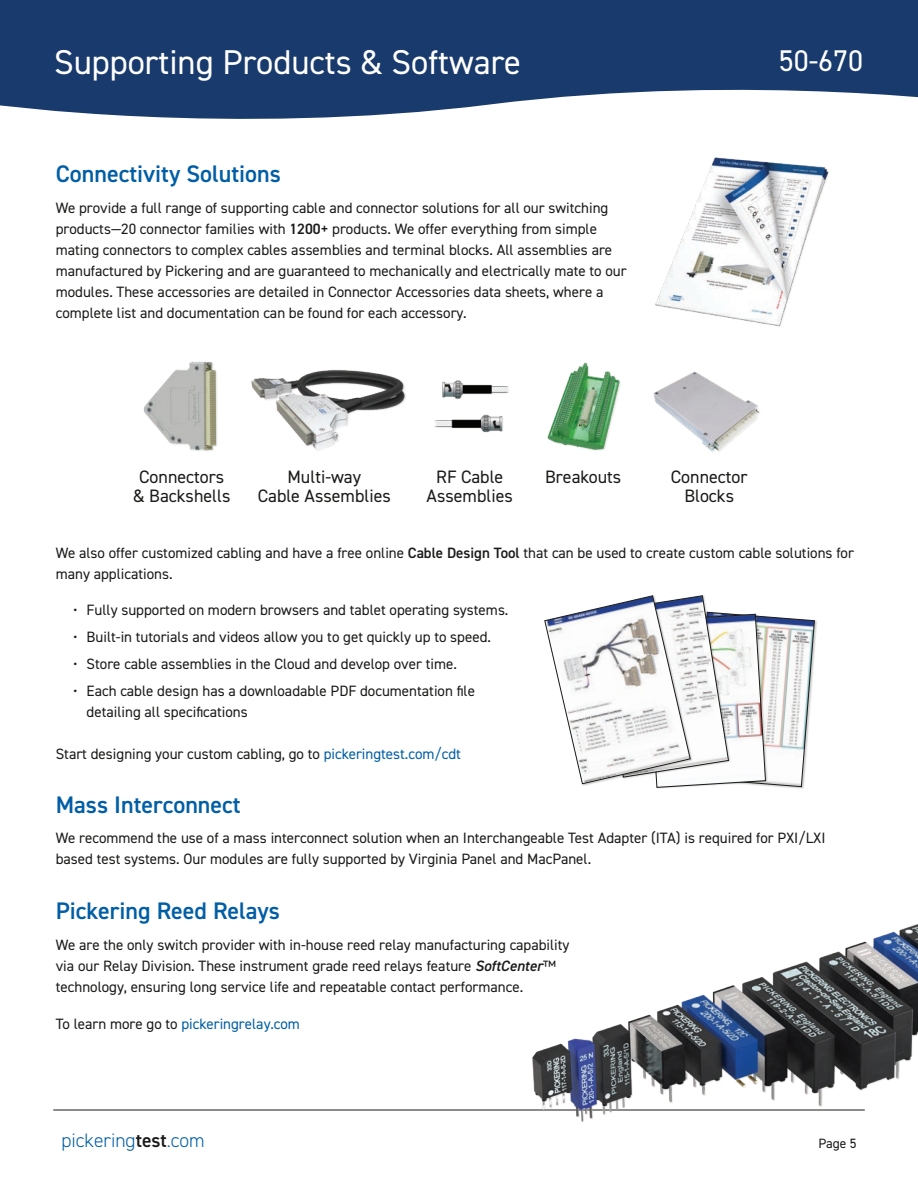
<style>
.page{position:relative;width:918px;height:1188px;background:#fff}
.page>*{position:absolute;margin:0;border:0;box-sizing:border-box;transform-origin:0 0}
.t1{font:34.5px "DIN2014";color:#fff}
.t2{font:30px "DIN2014";color:#fff}
.Main-Heading{font:600 24px "DIN2014";color:#015ea6}
.t3{font:300 19.5px "DIN2014";color:#015ea6}
.Connectivity_Accesor{font:18px/19.5px "DIN2014";color:#1a1a19;text-align:center}
.Para{font:15px/21px "DIN2014";color:#1a1a19}
.Para-2{font:15px "DIN2014";color:#015ea6}
.t4{font:13.5px "DIN2014";color:#1a1a19}
.s1{font-weight:600}
.s2{color:#015ea6}
.s3{font-weight:600;font-style:italic}
.s4{color:#1a1a19}
.s5{font-weight:600;color:#1a1a19}
</style>
<div class="page">
<svg style="left:0;top:80px;width:918px;height:39px;fill:#193a6c"></svg>
<div style="left:0;top:0;width:918px;height:80px;background:#193a6c"></div>
<hr style="left:53px;top:1110px;width:812px;height:1px;background:#1a1a19">
<img style="left:434px;top:380px;width:75px;height:53px">
<img style="left:655px;top:157px;width:174px;height:170px">
<img style="left:251px;top:370px;width:155px;height:81px">
<img style="left:144px;top:361px;width:74px;height:90px">
<img style="left:547px;top:362px;width:74px;height:89px">
<img style="left:653px;top:371px;width:107px;height:81px">
<svg style="left:544px;top:595px;width:271px;height:193px"></svg>
<img style="left:515px;top:924px;width:403px;height:198px">
<h1 class="t1" style="left:54px;top:41px;width:469px">Supporting Products &amp; Software</h1>
<p class="Main-Heading" style="left:56px;top:158px;width:227px">Connectivity Solutions</p>
<p class="Para" style="left:56px;top:197px;width:572px">We provide a full range of supporting cable and connector solutions for all our switching products—20 connector families with <span class="s1">1200+</span> products. We offer everything from simple mating connectors to complex cables assemblies and terminal blocks. All assemblies are manufactured by Pickering and are guaranteed to mechanically and electrically mate to our modules. These accessories are detailed in Connector Accessories data sheets, where a complete list and documentation can be found for each accessory.</p>
<h2 class="t2" style="left:779px;top:42px;width:86px">50-670</h2>
<p class="Connectivity_Accesor" style="left:133px;top:466px;width:99px">Connectors &amp; Backshells</p>
<p class="Connectivity_Accesor" style="left:258px;top:466px;width:135px">Multi-way<br>Cable Assemblies</p>
<p class="Connectivity_Accesor" style="left:427px;top:466px;width:88px">RF Cable<br>Assemblies</p>
<p class="Connectivity_Accesor" style="left:545px;top:466px;width:78px">Breakouts</p>
<p class="Connectivity_Accesor" style="left:671px;top:466px;width:78px">Connector<br>Blocks</p>
<p class="Para" style="left:56px;top:542px;width:800px">We also offer customized cabling and have a free online <span class="s1">Cable Design Tool</span> that can be used to create custom cable solutions for many applications.</p>
<p class="Para" style="left:73px;top:599px;width:437px">• Fully supported on modern browsers and tablet operating systems.</p>
<p class="Para" style="left:73px;top:626px;width:419px">• Built-in tutorials and videos allow you to get quickly up to speed.</p>
<p class="Para" style="left:73px;top:653px;width:385px">• Store cable assemblies in the Cloud and develop over time.</p>
<p class="Para" style="left:87px;top:680px;width:390px;text-indent:-14px">• Each cable design has a downloadable PDF documentation file detailing all specifications</p>
<p class="Para" style="left:56px;top:743px;width:407px">Start designing your custom cabling, go to <span class="s2">pickeringtest.com/cdt</span></p>
<p class="Main-Heading" style="left:56px;top:789px;width:186px">Mass Interconnect</p>
<p class="Para" style="left:56px;top:827px;width:771px">We recommend the use of a mass interconnect solution when an Interchangeable Test Adapter (ITA) is required for PXI/LXI based test systems. Our modules are fully supported by Virginia Panel and MacPanel.</p>
<p class="Main-Heading" style="left:56px;top:895px;width:226px">Pickering Reed Relays</p>
<p class="Para" style="left:56px;top:934px;width:515px">We are the only switch provider with in-house reed relay manufacturing capability via our Relay Division. These instrument grade reed relays feature <span class="s3">SoftCenter</span>™ technology, ensuring long service life and repeatable contact performance.</p>
<p class="Para-2" style="left:56px;top:1015px;width:246px"><span class="s4">To learn more go to</span> pickeringrelay.com</p>
<h3 class="t3" style="left:62px;top:1129px;width:145px">pickering<span class="s5">test</span>.com</h3>
<p class="t4" style="left:818px;top:1135px;width:40px">Page 5</p>
</div>
